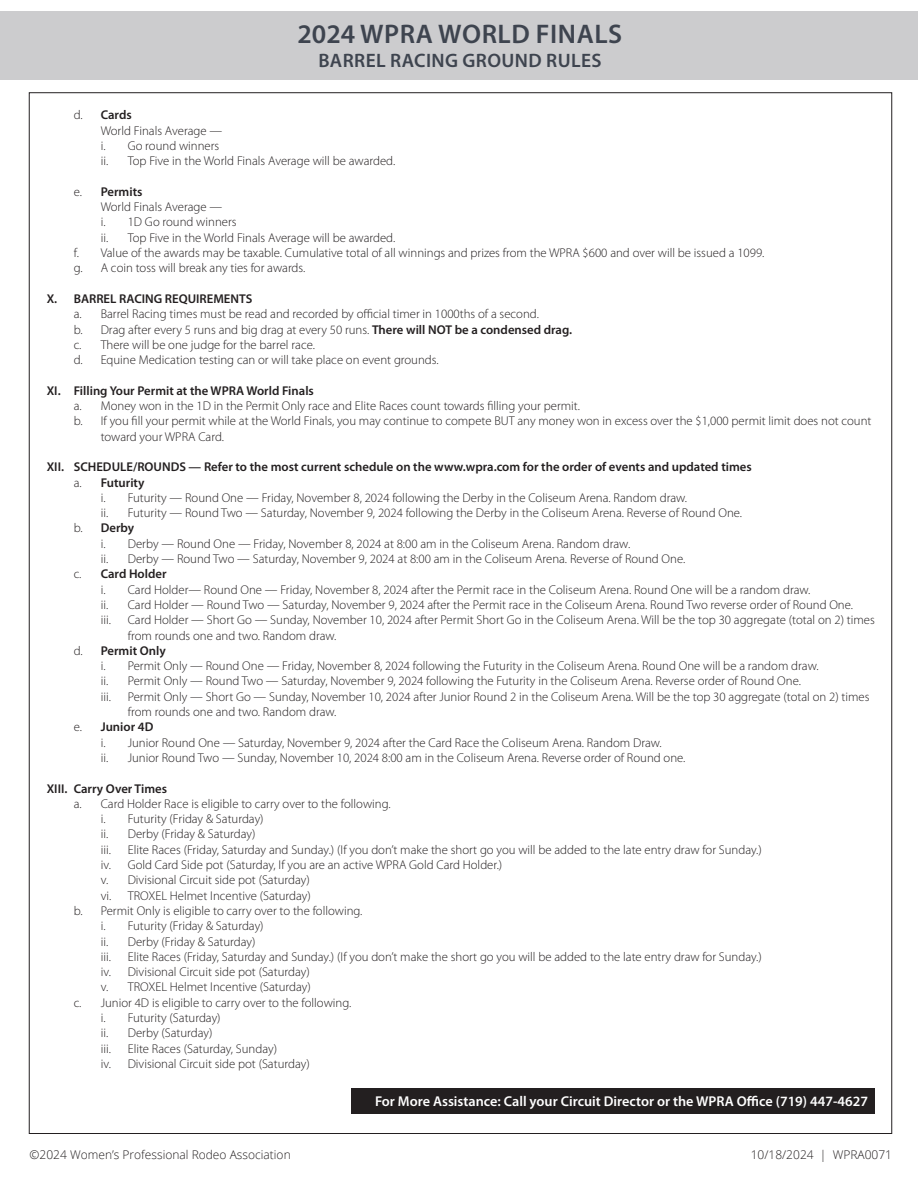
<style>
.page{position:relative;width:918px;height:1188px;background:#fff}
.page>*{position:absolute;margin:0;border:0;box-sizing:border-box;transform-origin:0 0}
.t1{font:600 27px "Myriad Pro";letter-spacing:.02em;color:#3e444f}
.t2{font:600 19.5px "Myriad Pro";letter-spacing:.02em;color:#3e444f}
.t3{font:600 14.25px "Myriad Pro";color:#fff}
.t4{font:300 12.75px/15.3px "Myriad Pro";color:#231f20}
.t5{font:600 12.75px "Myriad Pro";color:#231f20}
.t6{font:300 12px "Open Sans";color:#231f20}
.s1{font-weight:300}
.s2{font-weight:600}
</style>
<div class="page">
<div style="left:351px;top:1089px;width:524px;height:25px;background:#231f20"></div>
<div style="left:0;top:11px;width:918px;height:69px;background:#ccccce"></div>
<p class="t1" style="left:297px;top:17px;width:326px">2024 WPRA WORLD FINALS</p>
<p class="t2" style="left:318px;top:48px;width:285px">BARREL RACING GROUND RULES</p>
<p class="t5" style="left:74px;top:107px;width:60px"><span class="s1">d.</span> Cards</p>
<p class="t4" style="left:101px;top:123px;width:123px">World Finals Average —</p>
<p class="t4" style="left:101px;top:138px;width:120px">i. Go round winners</p>
<p class="t4" style="left:101px;top:154px;width:296px">ii. Top Five in the World Finals Average will be awarded.</p>
<p class="t5" style="left:74px;top:183px;width:70px"><span class="s1">e.</span> Permits</p>
<p class="t4" style="left:101px;top:199px;width:123px">World Finals Average —</p>
<p class="t4" style="left:101px;top:215px;width:137px">i. 1D Go round winners</p>
<p class="t4" style="left:101px;top:230px;width:296px">ii. Top Five in the World Finals Average will be awarded.</p>
<p class="t4" style="left:74px;top:245px;width:692px">f. Value of the awards may be taxable. Cumulative total of all winnings and prizes from the WPRA $600 and over will be issued a 1099.</p>
<p class="t4" style="left:74px;top:261px;width:233px">g. A coin toss will break any ties for awards.</p>
<p class="t5" style="left:47px;top:291px;width:207px">X. BARREL RACING REQUIREMENTS</p>
<p class="t4" style="left:74px;top:307px;width:467px">a. Barrel Racing times must be read and recorded by official timer in 1000ths of a second.</p>
<p class="t4" style="left:74px;top:322px;width:500px">b. Drag after every 5 runs and big drag at every 50 runs. <span class="s2">There will NOT be a condensed drag.</span></p>
<p class="t4" style="left:74px;top:337px;width:243px">c. There will be one judge for the barrel race.</p>
<p class="t4" style="left:74px;top:352px;width:366px">d. Equine Medication testing can or will take place on event grounds.</p>
<p class="t5" style="left:47px;top:382px;width:269px">XI. Filling Your Permit at the WPRA World Finals</p>
<p class="t4" style="left:74px;top:398px;width:508px">a. Money won in the 1D in the Permit Only race and Elite Races count towards filling your permit.</p>
<p class="t4" style="left:101px;top:414px;width:772px;text-indent:-27px">b. If you fill your permit while at the World Finals, you may continue to compete BUT any money won in excess over the $1,000 permit limit does not count toward your WPRA Card.</p>
<p class="t5" style="left:47px;top:459px;width:707px">XII. SCHEDULE/ROUNDS — Refer to the most current schedule on the www.wpra.com for the order of events and updated times</p>
<p class="t5" style="left:74px;top:474px;width:72px"><span class="s1">a.</span> Futurity</p>
<p class="t4" style="left:101px;top:490px;width:588px">i. Futurity — Round One — Friday, November 8, 2024 following the Derby in the Coliseum Arena. Random draw.</p>
<p class="t4" style="left:101px;top:505px;width:643px">ii. Futurity — Round Two — Saturday, November 9, 2024 following the Derby in the Coliseum Arena. Reverse of Round One.</p>
<p class="t5" style="left:74px;top:520px;width:62px"><span class="s1">b.</span> Derby</p>
<p class="t4" style="left:101px;top:536px;width:531px">i. Derby — Round One — Friday, November 8, 2024 at 8:00 am in the Coliseum Arena. Random draw.</p>
<p class="t4" style="left:101px;top:551px;width:586px">ii. Derby — Round Two — Saturday, November 9, 2024 at 8:00 am in the Coliseum Arena. Reverse of Round One.</p>
<p class="t5" style="left:74px;top:566px;width:94px"><span class="s1">c.</span> Card Holder</p>
<p class="t4" style="left:101px;top:582px;width:711px">i. Card Holder— Round One — Friday, November 8, 2024 after the Permit race in the Coliseum Arena. Round One will be a random draw.</p>
<p class="t4" style="left:101px;top:597px;width:754px">ii. Card Holder — Round Two — Saturday, November 9, 2024 after the Permit race in the Coliseum Arena. Round Two reverse order of Round One.</p>
<p class="t4" style="left:101px;top:613px;width:12px">iii.</p>
<p class="t4" style="left:128px;top:613px;width:749px">Card Holder — Short Go — Sunday, November 10, 2024 after Permit Short Go in the Coliseum Arena. Will be the top 30 aggregate (total on 2) times</p>
<p class="t4" style="left:128px;top:628px;width:210px">from rounds one and two. Random draw.</p>
<p class="t5" style="left:74px;top:642px;width:94px"><span class="s1">d.</span> Permit Only</p>
<p class="t4" style="left:101px;top:658px;width:719px">i. Permit Only — Round One — Friday, November 8, 2024 following the Futurity in the Coliseum Arena. Round One will be a random draw.</p>
<p class="t4" style="left:101px;top:674px;width:702px">ii. Permit Only — Round Two — Saturday, November 9, 2024 following the Futurity in the Coliseum Arena. Reverse order of Round One.</p>
<p class="t4" style="left:101px;top:689px;width:12px">iii.</p>
<p class="t4" style="left:128px;top:689px;width:743px">Permit Only — Short Go — Sunday, November 10, 2024 after Junior Round 2 in the Coliseum Arena. Will be the top 30 aggregate (total on 2) times</p>
<p class="t4" style="left:128px;top:704px;width:210px">from rounds one and two. Random draw.</p>
<p class="t5" style="left:74px;top:719px;width:81px"><span class="s1">e.</span> Junior 4D</p>
<p class="t4" style="left:101px;top:735px;width:563px">i. Junior Round One — Saturday, November 9, 2024 after the Card Race the Coliseum Arena. Random Draw.</p>
<p class="t4" style="left:101px;top:750px;width:586px">ii. Junior Round Two — Sunday, November 10, 2024 8:00 am in the Coliseum Arena. Reverse order of Round one.</p>
<p class="t5" style="left:47px;top:780px;width:122px">XIII. Carry Over Times</p>
<p class="t4" style="left:74px;top:796px;width:318px">a. Card Holder Race is eligible to carry over to the following.</p>
<p class="t4" style="left:101px;top:811px;width:164px">i. Futurity (Friday &amp; Saturday)</p>
<p class="t4" style="left:101px;top:827px;width:156px">ii. Derby (Friday &amp; Saturday)</p>
<p class="t4" style="left:101px;top:842px;width:12px">iii.</p>
<p class="t4" style="left:128px;top:842px;width:636px">Elite Races (Friday, Saturday and Sunday.) (If you don’t make the short go you will be added to the late entry draw for Sunday.)</p>
<p class="t4" style="left:101px;top:857px;width:403px">iv. Gold Card Side pot (Saturday, If you are an active WPRA Gold Card Holder.)</p>
<p class="t4" style="left:101px;top:873px;width:211px">v. Divisional Circuit side pot (Saturday)</p>
<p class="t4" style="left:101px;top:888px;width:212px">vi. TROXEL Helmet Incentive (Saturday)</p>
<p class="t4" style="left:74px;top:903px;width:290px">b. Permit Only is eligible to carry over to the following.</p>
<p class="t4" style="left:101px;top:919px;width:164px">i. Futurity (Friday &amp; Saturday)</p>
<p class="t4" style="left:101px;top:934px;width:156px">ii. Derby (Friday &amp; Saturday)</p>
<p class="t4" style="left:101px;top:949px;width:12px">iii.</p>
<p class="t4" style="left:128px;top:949px;width:636px">Elite Races (Friday, Saturday and Sunday.) (If you don’t make the short go you will be added to the late entry draw for Sunday.)</p>
<p class="t4" style="left:101px;top:964px;width:211px">iv. Divisional Circuit side pot (Saturday)</p>
<p class="t4" style="left:101px;top:980px;width:212px">v. TROXEL Helmet Incentive (Saturday)</p>
<p class="t4" style="left:74px;top:995px;width:279px">c. Junior 4D is eligible to carry over to the following.</p>
<p class="t4" style="left:101px;top:1010px;width:121px">i. Futurity (Saturday)</p>
<p class="t4" style="left:101px;top:1026px;width:113px">ii. Derby (Saturday)</p>
<p class="t4" style="left:101px;top:1041px;width:12px">iii.</p>
<p class="t4" style="left:128px;top:1041px;width:151px">Elite Races (Saturday, Sunday)</p>
<p class="t4" style="left:101px;top:1056px;width:211px">iv. Divisional Circuit side pot (Saturday)</p>
<p class="t3" style="left:375px;top:1092px;width:495px">For More Assistance: Call your Circuit Director or the WPRA Office (719) 447-4627</p>
<p class="t6" style="left:30px;top:1147px;width:263px">©2024 Women’s Professional Rodeo Association</p>
<p class="t6" style="left:751px;top:1147px;width:143px">10/18/2024 | WPRA0071</p>
</div>
